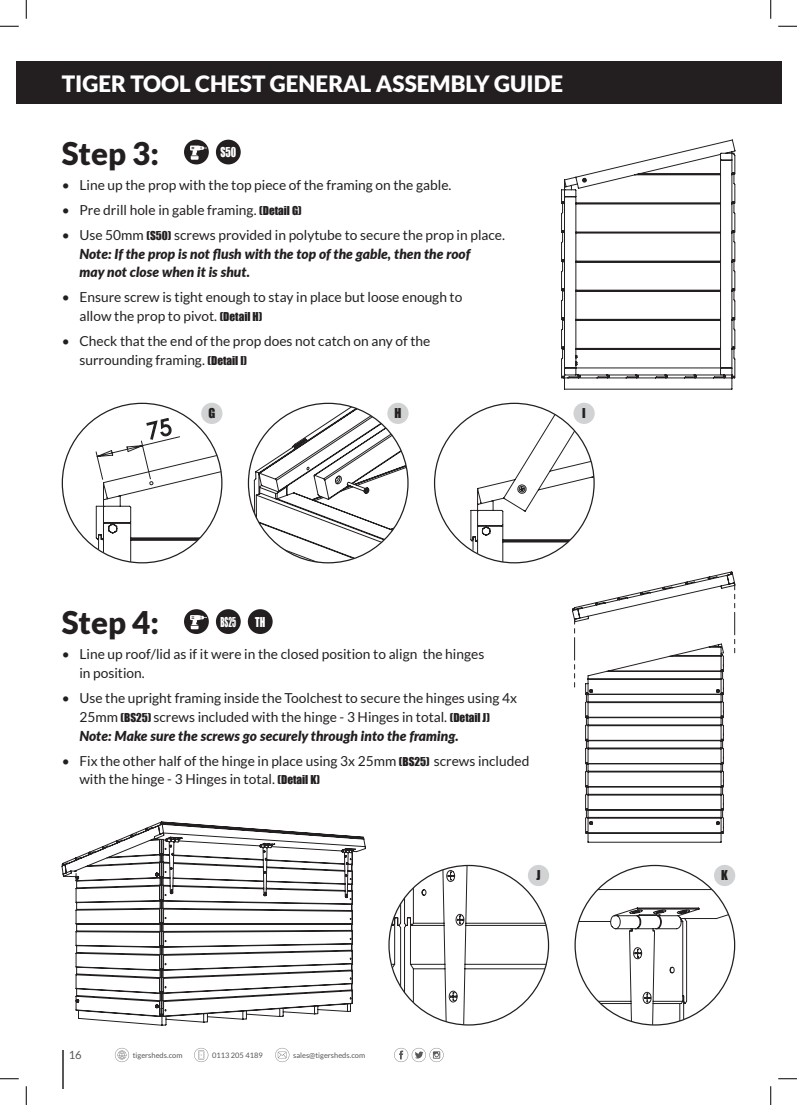
<style>
.page{position:relative;width:797px;height:1105px;background:#fff}
.page>*{position:absolute;margin:0;border:0;box-sizing:border-box;transform-origin:0 0}
.t1{font:900 31.25px "Lato";color:#231f20}
.t2{font:900 22.5px "Lato";color:#fff}
.t3{font:13.75px/18.8px "Lato";color:#231f20}
.t4{font:italic 900 13.75px/18.8px "Lato";color:#231f20}
.t5{font:12.5px "Impact";color:#231f20}
.t6{font:12.5px "Impact";color:#fff;scale:.8 1}
.t7{font:12.5px "Impact";color:#fff;scale:.6 1}
.t8{font:11.25px "Lato";color:#57585a}
.t9{font:7.5px "Lato";color:#57585a}
.s1{font-family:"Impact";font-size:11.25px}
.s2{font-weight:400;font-style:normal}
.s3{font-family:"Impact";font-weight:400;font-style:normal;font-size:11.25px}
.s4{font-weight:900;font-style:italic}
</style>
<div class="page">
<div style="left:16px;top:62px;width:765px;height:42px;background:#231f20"></div>
<hr style="left:62px;top:1050px;width:1px;height:39px;background:#57585a">
<svg style="left:394px;top:1048px;width:49px;height:14px"></svg>
<svg style="left:194px;top:1048px;width:14px;height:14px"></svg>
<svg style="left:275px;top:1048px;width:14px;height:14px"></svg>
<svg style="left:115px;top:1048px;width:14px;height:14px"></svg>
<svg style="left:561px;top:139px;width:174px;height:251px"></svg>
<svg style="left:95px;top:417px;width:127px;height:146px"></svg>
<svg style="left:253px;top:403px;width:155px;height:160px"></svg>
<svg style="left:470px;top:403px;width:124px;height:160px"></svg>
<div style="left:201px;top:403px;width:21px;height:21px;background:#d1d2d4;border-radius:50%"></div>
<div style="left:387px;top:403px;width:21px;height:21px;background:#d1d2d4;border-radius:50%"></div>
<div style="left:573px;top:403px;width:21px;height:21px;background:#d1d2d4;border-radius:50%"></div>
<div style="left:528px;top:865px;width:21px;height:21px;background:#d1d2d4;border-radius:50%"></div>
<div style="left:714px;top:865px;width:21px;height:21px;background:#d1d2d4;border-radius:50%"></div>
<svg style="left:572px;top:571px;width:163px;height:272px"></svg>
<svg style="left:574px;top:620px;width:1px;height:67px"></svg>
<svg style="left:734px;top:585px;width:1px;height:68px"></svg>
<svg style="left:389px;top:865px;width:159px;height:160px"></svg>
<svg style="left:576px;top:889px;width:158px;height:136px"></svg>
<svg style="left:61px;top:821px;width:305px;height:205px"></svg>
<div style="left:184px;top:140px;width:25px;height:24px;background:#231f20;border-radius:50%"></div>
<svg style="left:190px;top:146px;width:17px;height:14px"></svg>
<div style="left:216px;top:140px;width:25px;height:24px;background:#231f20;border-radius:50%"></div>
<div style="left:184px;top:609px;width:25px;height:25px;background:#231f20;border-radius:50%"></div>
<svg style="left:190px;top:615px;width:17px;height:14px"></svg>
<div style="left:216px;top:609px;width:25px;height:25px;background:#231f20;border-radius:50%"></div>
<div style="left:248px;top:609px;width:25px;height:25px;background:#231f20;border-radius:50%"></div>
<svg style="left:0;top:25px;width:19px;height:2px"></svg>
<svg style="left:778px;top:25px;width:19px;height:2px"></svg>
<svg style="left:0;top:1078px;width:19px;height:1px"></svg>
<svg style="left:778px;top:1078px;width:19px;height:1px"></svg>
<svg style="left:25px;top:0;width:2px;height:19px"></svg>
<svg style="left:25px;top:1086px;width:2px;height:19px"></svg>
<svg style="left:770px;top:0;width:1px;height:19px"></svg>
<svg style="left:770px;top:1086px;width:1px;height:19px"></svg>
<h2 class="t2" style="left:62px;top:71px;width:503px">TIGER TOOL CHEST GENERAL ASSEMBLY GUIDE</h2>
<h1 class="t1" style="left:62px;top:135px;width:99px">Step 3:</h1>
<p class="t3" style="left:62px;top:175px;width:391px">• Line up the prop with the top piece of the framing on the gable.</p>
<p class="t3" style="left:62px;top:200px;width:241px">• Pre drill hole in gable framing. <span class="s1">(Detail G)</span></p>
<p class="t4" style="left:79px;top:225px;width:427px;text-indent:-18px"><span class="s2">• Use 50mm</span> <span class="s3">(S50)</span> <span class="s2">screws provided in polytube to secure the prop in place.<br></span>Note: If the prop is not flush with the top of the gable, then the roof<br>may not close when it is shut.</p>
<p class="t3" style="left:79px;top:288px;width:384px;text-indent:-18px">• Ensure screw is tight enough to stay in place but loose enough to allow the prop to pivot. <span class="s1">(Detail H)</span></p>
<p class="t3" style="left:79px;top:332px;width:352px;text-indent:-18px">• Check that the end of the prop does not catch on any of the surrounding framing. <span class="s1">(Detail I)</span></p>
<p class="t6" style="left:220px;top:142px;width:21px">S50</p>
<p class="t5" style="left:208px;top:404px;width:8px">G</p>
<p class="t5" style="left:394px;top:404px;width:8px">H</p>
<p class="t5" style="left:582px;top:404px;width:5px">I</p>
<h1 class="t1" style="left:62px;top:605px;width:99px">Step 4:</h1>
<p class="t3" style="left:79px;top:645px;width:406px;text-indent:-18px">• Line up roof/lid as if it were in the closed position to align the hinges in position.</p>
<p class="t3" style="left:79px;top:689px;width:439px;text-indent:-18px">• Use the upright framing inside the Toolchest to secure the hinges using 4x<br>25mm <span class="s1">(BS25)</span> screws included with the hinge - 3 Hinges in total. <span class="s1">(Detail J)<br></span><span class="s4">Note: Make sure the screws go securely through into the framing.</span></p>
<p class="t3" style="left:79px;top:751px;width:451px;text-indent:-18px">• Fix the other half of the hinge in place using 3x 25mm <span class="s1">(BS25)</span> screws included with the hinge - 3 Hinges in total. <span class="s1">(Detail K)</span></p>
<p class="t7" style="left:220px;top:612px;width:28px">BS25</p>
<p class="t6" style="left:255px;top:612px;width:14px">TH</p>
<p class="t5" style="left:536px;top:866px;width:6px">J</p>
<p class="t5" style="left:721px;top:866px;width:8px">K</p>
<p class="t8" style="left:69px;top:1049px;width:15px">16</p>
<p class="t9" style="left:133px;top:1051px;width:51px">tigersheds.com</p>
<p class="t9" style="left:212px;top:1051px;width:52px">0113 205 4189</p>
<p class="t9" style="left:293px;top:1051px;width:74px">sales@tigersheds.com</p>
</div>
